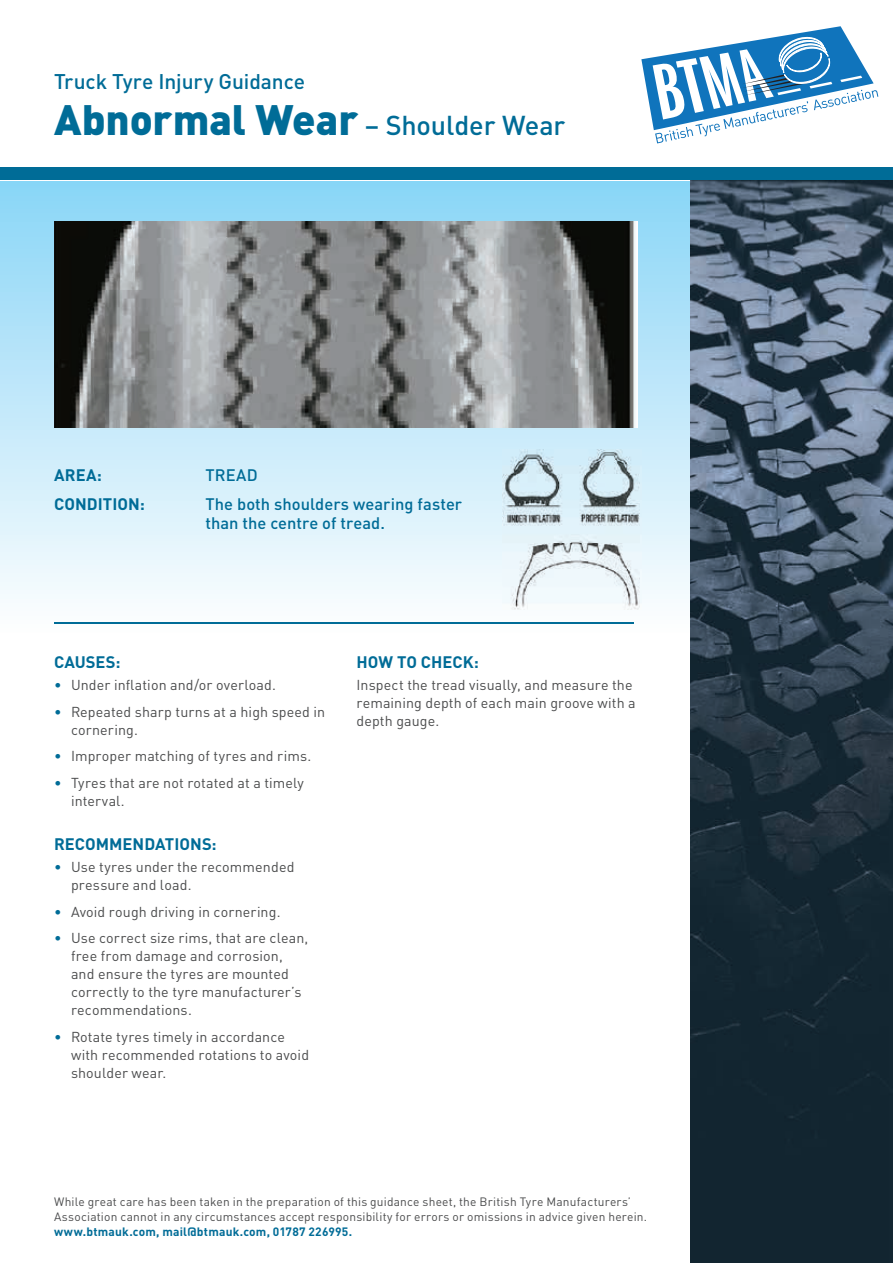
<style>
.page{position:relative;width:893px;height:1263px;background:#fff}
.page>*{position:absolute;margin:0;border:0;box-sizing:border-box;transform-origin:0 0}
.t1{font:500 27px "DIN";letter-spacing:-.005em;color:#006c97}
.t2{font:500 21px "DIN";letter-spacing:-.005em;color:#006c97}
.t3{font:500 16.5px/19.5px "DIN";color:#006c97}
.t4{font:700 16.5px "DIN";color:#006c97}
.t5{font:14.25px/18px "DIN";letter-spacing:.01em;color:#4b4c4d}
.t6{font:12px/15px "DIN";letter-spacing:.015em;color:#4b4c4d}
.t7{font:700 12px "DIN";letter-spacing:.015em;color:#006c97}
.s1{font-weight:900;font-size:42px}
.s2{color:#006c97}
</style>
<div class="page">
<svg style="left:0;top:181px;width:690px;height:443px"></svg>
<div style="left:0;top:168px;width:893px;height:12px;background:#006c97"></div>
<img style="left:690px;top:180px;width:203px;height:1083px">
<svg style="left:641px;top:26px;width:237px;height:117px"></svg>
<hr style="left:54px;top:622px;width:580px;height:1px;background:#006c97">
<img style="left:502px;top:449px;width:139px;height:160px">
<img style="left:54px;top:221px;width:584px;height:207px">
<h2 class="t2" style="left:54px;top:68px;width:253px">Truck Tyre Injury Guidance</h2>
<h1 class="t1" style="left:54px;top:108px;width:513px"><span class="s1">Abnormal Wear</span> – Shoulder Wear</h1>
<p class="t4" style="left:54px;top:465px;width:50px">AREA:</p>
<p class="t3" style="left:206px;top:465px;width:54px">TREAD</p>
<p class="t4" style="left:54px;top:493px;width:92px">CONDITION:</p>
<p class="t3" style="left:206px;top:493px;width:258px">The both shoulders wearing faster than the centre of tread.</p>
<p class="t4" style="left:54px;top:651px;width:68px">CAUSES:</p>
<p class="t5" style="left:54px;top:676px;width:224px"><span class="s2">•</span> Under inflation and/or overload.</p>
<p class="t5" style="left:71px;top:702px;width:256px;text-indent:-17px"><span class="s2">•</span> Repeated sharp turns at a high speed in cornering.</p>
<p class="t5" style="left:54px;top:747px;width:259px"><span class="s2">•</span> Improper matching of tyres and rims.</p>
<p class="t5" style="left:71px;top:773px;width:234px;text-indent:-17px"><span class="s2">•</span> Tyres that are not rotated at a timely interval.</p>
<p class="t4" style="left:54px;top:833px;width:164px">RECOMMENDATIONS:</p>
<p class="t5" style="left:71px;top:858px;width:225px;text-indent:-17px"><span class="s2">•</span> Use tyres under the recommended pressure and load.</p>
<p class="t5" style="left:54px;top:902px;width:228px"><span class="s2">•</span> Avoid rough driving in cornering.</p>
<p class="t5" style="left:71px;top:929px;width:239px;text-indent:-17px"><span class="s2">•</span> Use correct size rims, that are clean, free from damage and corrosion, and ensure the tyres are mounted correctly to the tyre manufacturer’s recommendations.</p>
<p class="t5" style="left:71px;top:1027px;width:240px;text-indent:-17px"><span class="s2">•</span> Rotate tyres timely in accordance with recommended rotations to avoid shoulder wear.</p>
<p class="t4" style="left:357px;top:651px;width:124px">HOW TO CHECK:</p>
<p class="t5" style="left:357px;top:676px;width:281px">Inspect the tread visually, and measure the remaining depth of each main groove with a depth gauge.</p>
<p class="t6" style="left:54px;top:1194px;width:595px">While great care has been taken in the preparation of this guidance sheet, the British Tyre Manufacturers’<br>Association cannot in any circumstances accept responsibility for errors or omissions in advice given herein.</p>
<p class="t7" style="left:54px;top:1224px;width:300px">www.btmauk.com, mail@btmauk.com, 01787 226995.</p>
</div>
